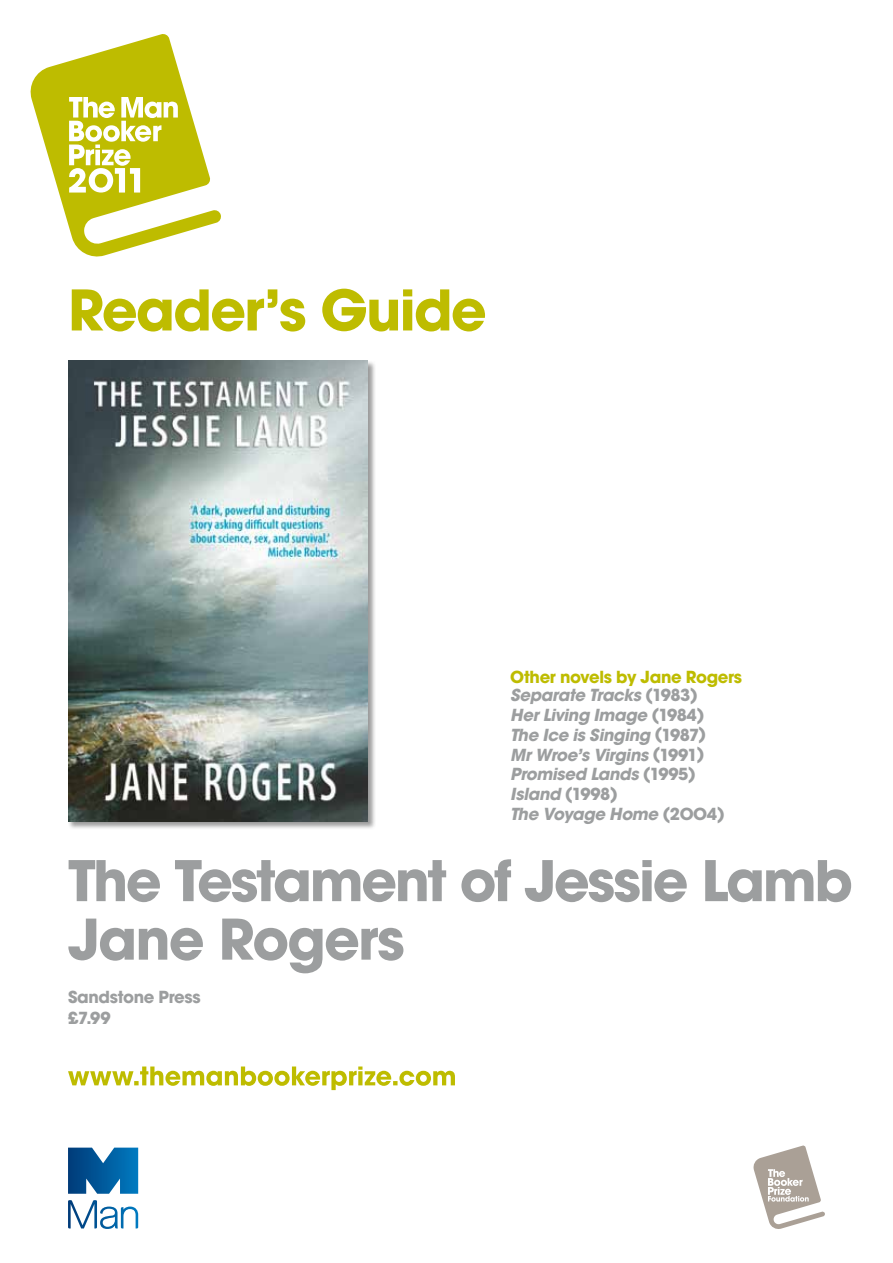
<style>
.page{position:relative;width:893px;height:1263px;background:#fff}
.page>*{position:absolute;margin:0;border:0;box-sizing:border-box;transform-origin:0 0}
.t1{font:700 55.5px/58.5px "Avant Garde";letter-spacing:-.04em;color:#9c9e9f}
.t2{font:700 55.5px "Avant Garde";letter-spacing:-.03em;color:#bebc00}
.t3{font:italic 700 16.5px/19.8px "Avant Garde";letter-spacing:-.025em;color:#9c9e9f}
.t4{font:700 16.5px/18.3px "Avant Garde";letter-spacing:-.02em;color:#bebc00}
.t5{font:700 16.5px/21px "Avant Garde";letter-spacing:-.02em;color:#9c9e9f}
.s1{font-style:italic;color:#9c9e9f}
.s2{color:#9c9e9f}
.s3{font-style:normal}
</style>
<div class="page">
<svg style="left:753px;top:1145px;width:72px;height:84px"></svg>
<svg style="left:68px;top:1147px;width:70px;height:82px"></svg>
<svg style="left:31px;top:34px;width:190px;height:222px"></svg>
<div style="left:68px;top:360px;width:308px;height:470px;background:#000;opacity:.4"></div>
<img style="left:68px;top:361px;width:300px;height:460px">
<svg style="left:68px;top:1066px;width:387px;height:24px"></svg>
<h1 class="t2" style="left:68px;top:274px;width:420px">Reader’s Guide</h1>
<p class="t4" style="left:510px;top:668px;width:233px">Other novels by Jane Rogers<br><span class="s1">Separate Tracks</span> <span class="s2">(1983)</span></p>
<p class="t3" style="left:510px;top:705px;width:216px">Her Living Image <span class="s3">(1984)<br></span>The Ice is Singing <span class="s3">(1987)<br></span>Mr Wroe’s Virgins <span class="s3">(1991)<br></span>Promised Lands <span class="s3">(1995)<br></span>Island <span class="s3">(1998)<br></span>The Voyage Home <span class="s3">(2OO4)</span></p>
<h1 class="t1" style="left:68px;top:851px;width:786px">The Testament of Jessie Lamb<br>Jane Rogers</h1>
<p class="t5" style="left:68px;top:986px;width:134px">Sandstone Press £7.99</p>
</div>
